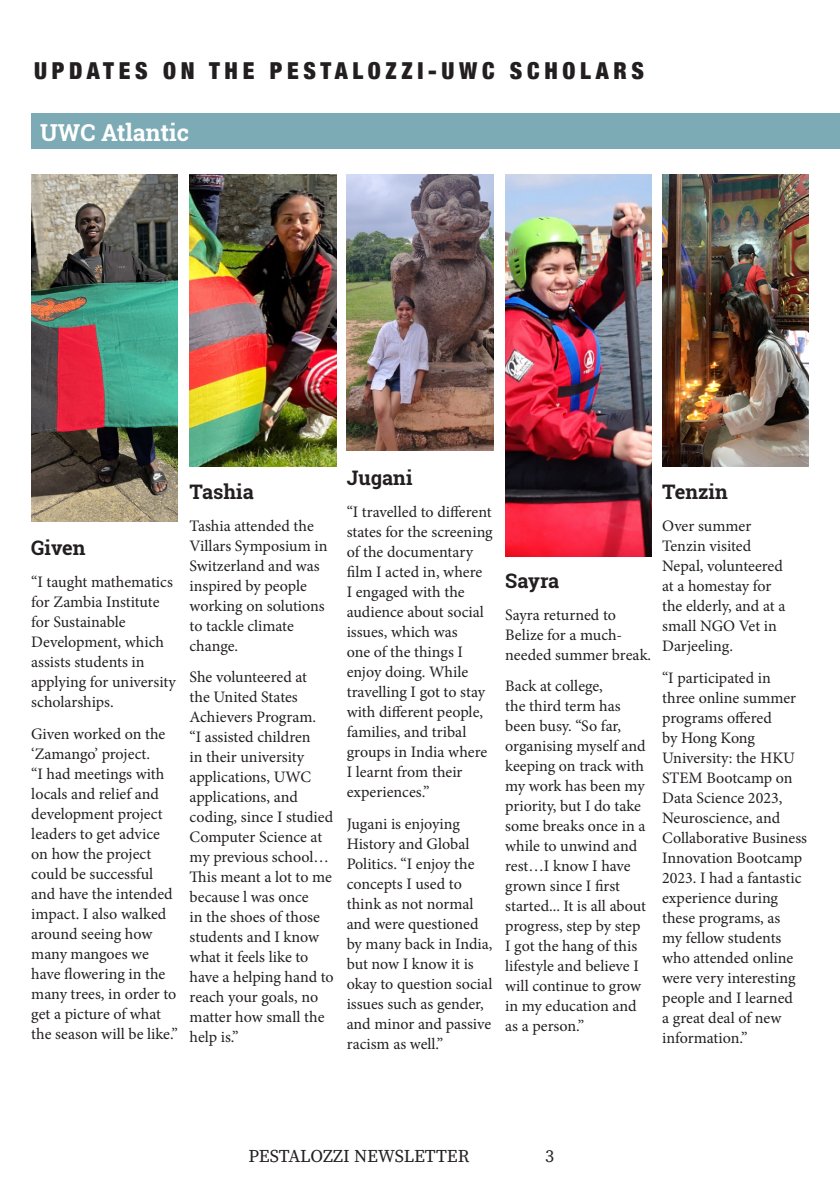
<style>
.page{position:relative;width:840px;height:1191px;background:#fff}
.page>*{position:absolute;margin:0;border:0;box-sizing:border-box;transform-origin:0 0}
.Headline_Text_-_Cent{font:900 condensed 23.4px "Helvetica Neue";letter-spacing:.2em;color:#231f20}
.Headline_Text_-_Cent-2{font:700 23.4px "Roboto Slab";color:#fff}
.t1{font:700 20px "Roboto Slab";color:#231f20}
.t2{font:18px "Source Serif Variable";letter-spacing:-.01em;color:#231f20}
.t3{font:16px/20px "Minion Pro";letter-spacing:-.005em;color:#231f20}
</style>
<div class="page">
<img style="left:31px;top:174px;width:147px;height:348px">
<img style="left:189px;top:174px;width:147px;height:292px">
<img style="left:347px;top:174px;width:146px;height:276px">
<img style="left:505px;top:174px;width:146px;height:382px">
<img style="left:662px;top:174px;width:146px;height:292px">
<div style="left:31px;top:113px;width:808px;height:36px;background:#7cabb5"></div>
<p class="Headline_Text_-_Cent" style="left:34px;top:52px;width:610px">UPDATES ON THE PESTALOZZI-UWC SCHOLARS</p>
<p class="Headline_Text_-_Cent-2" style="left:40px;top:117px;width:150px">UWC Atlantic</p>
<p class="t1" style="left:31px;top:534px;width:56px">Given</p>
<p class="t3" style="left:31px;top:572px;width:146px">“I taught mathematics for Zambia Institute for Sustainable<br>Development, which assists students in applying for university scholarships.</p>
<p class="t3" style="left:31px;top:723px;width:148px">Given worked on the ‘Zamango’ project.<br>“I had meetings with locals and relief and development project leaders to get advice on how the project could be successful and have the intended impact. I also walked around seeing how many mangoes we have flowering in the many trees, in order to get a picture of what the season will be like.”</p>
<p class="t1" style="left:189px;top:478px;width:66px">Tashia</p>
<p class="t3" style="left:189px;top:515px;width:139px">Tashia attended the<br>Villars Symposium in<br>Switzerland and was inspired by people working on solutions to tackle climate change.</p>
<p class="t3" style="left:189px;top:667px;width:145px">She volunteered at<br>the United States<br>Achievers Program.<br>“I assisted children<br>in their university applications, UWC applications, and coding, since I studied<br>Computer Science at my previous school…<br>This meant a lot to me because l was once<br>in the shoes of those students and I know what it feels like to have a helping hand to reach your goals, no matter how small the help is.”</p>
<p class="t1" style="left:346px;top:464px;width:67px">Jugani</p>
<p class="t3" style="left:346px;top:502px;width:147px">“I travelled to different states for the screening of the documentary film I acted in, where<br>I engaged with the audience about social issues, which was<br>one of the things I enjoy doing. While travelling I got to stay with different people, families, and tribal groups in India where<br>I learnt from their experiences.”</p>
<p class="t3" style="left:346px;top:813px;width:147px">Jugani is enjoying<br>History and Global<br>Politics. “I enjoy the concepts I used to think as not normal and were questioned by many back in India, but now I know it is okay to question social issues such as gender, and minor and passive racism as well.”</p>
<p class="t1" style="left:505px;top:566px;width:56px">Sayra</p>
<p class="t3" style="left:505px;top:604px;width:147px">Sayra returned to<br>Belize for a much&shy;needed summer break.</p>
<p class="t3" style="left:505px;top:676px;width:142px">Back at college,<br>the third term has been busy. “So far, organising myself and keeping on track with my work has been my priority, but I do take some breaks once in a while to unwind and rest…I know I have grown since I first started... It is all about progress, step by step<br>I got the hang of this lifestyle and believe I will continue to grow in my education and as a person.”</p>
<p class="t1" style="left:661px;top:478px;width:67px">Tenzin</p>
<p class="t3" style="left:661px;top:516px;width:125px">Over summer<br>Tenzin visited<br>Nepal, volunteered at a homestay for the elderly, and at a small NGO Vet in<br>Darjeeling.</p>
<p class="t3" style="left:661px;top:667px;width:146px">“I participated in three online summer programs offered<br>by Hong Kong<br>University: the HKU<br>STEM Bootcamp on<br>Data Science 2023,<br>Neuroscience, and<br>Collaborative Business<br>Innovation Bootcamp<br>2023. I had a fantastic experience during these programs, as<br>my fellow students who attended online were very interesting people and I learned<br>a great deal of new information.”</p>
<p class="t2" style="left:248px;top:1143px;width:222px">PESTALOZZI NEWSLETTER</p>
<p class="t2" style="left:544px;top:1143px;width:10px">3</p>
</div>
